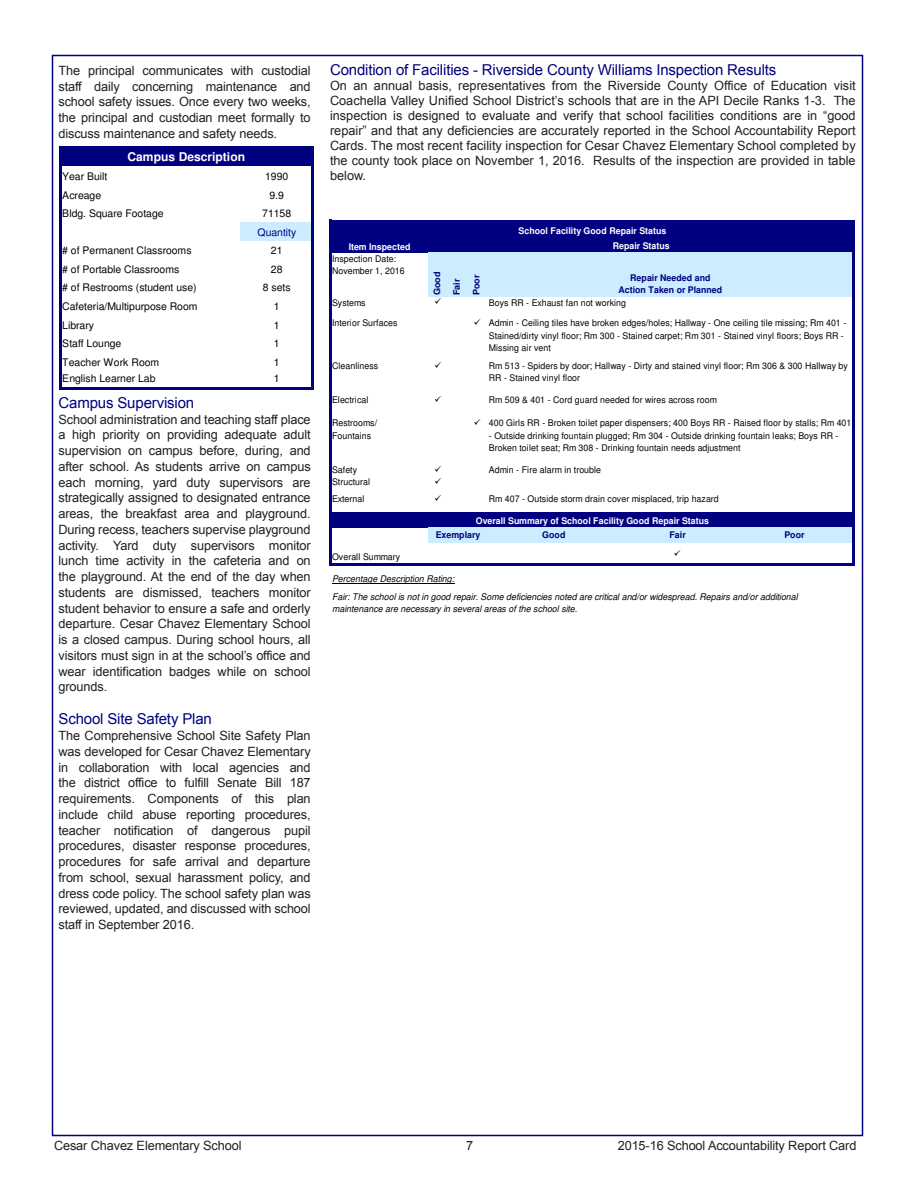
<style>
.page{position:relative;width:918px;height:1188px;background:#fff}
.page>*{position:absolute;margin:0;border:0;box-sizing:border-box;transform-origin:0 0}
.SubHeader_1{font:15px "Arial";letter-spacing:-.01em;color:#000080}
.Body_Text_Coachella{font:12.75px/15.8px "Arial";letter-spacing:-.01em;color:#231f20;text-align:justify}
.Body_Text_Fontana_8{font:12.75px/15px "Arial";color:#231f20;text-align:justify}
.t1{font:700 12.15px "Helvetica";color:#fff}
.t2{font:10.5px "Helvetica";letter-spacing:-.005em;color:#000}
.t3{font:10.5px/18.6px "Helvetica";letter-spacing:-.005em;color:#000080;text-align:center}
.t4{font:9.15px/12.3px "Helvetica";letter-spacing:.005em;color:#000;scale:.96 1}
.t5{font:italic 9.15px/12.3px "Helvetica";letter-spacing:.005em;color:#000;scale:.96 1}
.t6{font:700 9.15px/15.6px "Helvetica";letter-spacing:.005em;color:#fff;scale:.96 1}
.t7{font:700 9.15px "Helvetica";letter-spacing:.005em;color:#000080;scale:.96 1}
.t8{font:700 8.85px "Helvetica";letter-spacing:.01em;color:#000080}
.s1{color:#000}
.s2{font-weight:700;color:#fff}
</style>
<div class="page">
<div style="left:331px;top:222px;width:523px;height:30px;background:#000080"></div>
<div style="left:428px;top:252px;width:426px;height:44px;background:#ccecff"></div>
<div style="left:331px;top:512px;width:523px;height:15px;background:#000080"></div>
<div style="left:428px;top:527px;width:426px;height:16px;background:#ccecff"></div>
<hr style="left:332px;top:583px;width:122px;height:1px;background:#000">
<hr style="left:329px;top:220px;width:3px;height:346px;background:#000080">
<hr style="left:852px;top:223px;width:3px;height:343px;background:#000080">
<hr style="left:332px;top:220px;width:523px;height:3px;background:#000080">
<hr style="left:332px;top:563px;width:523px;height:3px;background:#000080">
<div style="left:61px;top:148px;width:251px;height:18px;background:#000080"></div>
<div style="left:240px;top:222px;width:72px;height:18px;background:#ccecff"></div>
<hr style="left:59px;top:146px;width:3px;height:244px;background:#000080">
<hr style="left:311px;top:149px;width:3px;height:241px;background:#000080">
<hr style="left:62px;top:146px;width:252px;height:3px;background:#000080">
<hr style="left:62px;top:387px;width:252px;height:3px;background:#000080">
<p class="Body_Text_Coachella" style="left:58px;top:63px;width:254px">The principal communicates with custodial staff daily concerning maintenance and school safety issues. Once every two weeks, the principal and custodian meet formally to discuss maintenance and safety needs.</p>
<p class="t1" style="left:128px;top:152px;width:119px">Campus Description</p>
<p class="t2" style="left:62px;top:172px;width:47px">Year Built</p>
<p class="t2" style="left:265px;top:172px;width:25px">1990</p>
<p class="t2" style="left:62px;top:191px;width:40px">Acreage</p>
<p class="t2" style="left:270px;top:191px;width:16px">9.9</p>
<p class="t2" style="left:62px;top:209px;width:103px">Bldg. Square Footage</p>
<p class="t3" style="left:258px;top:205px;width:40px"><span class="s1">71158<br></span>Quantity</p>
<p class="t2" style="left:62px;top:247px;width:131px"># of Permanent Classrooms</p>
<p class="t2" style="left:271px;top:247px;width:13px">21</p>
<p class="t2" style="left:62px;top:265px;width:119px"># of Portable Classrooms</p>
<p class="t2" style="left:271px;top:265px;width:13px">28</p>
<p class="t2" style="left:62px;top:284px;width:136px"># of Restrooms (student use)</p>
<p class="t2" style="left:263px;top:284px;width:29px">8 sets</p>
<p class="t2" style="left:62px;top:302px;width:137px">Cafeteria/Multipurpose Room</p>
<p class="t2" style="left:274px;top:302px;width:7px">1</p>
<p class="t2" style="left:62px;top:321px;width:33px">Library</p>
<p class="t2" style="left:274px;top:321px;width:7px">1</p>
<p class="t2" style="left:62px;top:339px;width:61px">Staff Lounge</p>
<p class="t2" style="left:274px;top:339px;width:7px">1</p>
<p class="t2" style="left:62px;top:358px;width:98px">Teacher Work Room</p>
<p class="t2" style="left:274px;top:358px;width:7px">1</p>
<p class="t2" style="left:62px;top:375px;width:95px">English Learner Lab</p>
<p class="t2" style="left:274px;top:375px;width:7px">1</p>
<p class="SubHeader_1" style="left:58px;top:393px;width:137px">Campus Supervision</p>
<p class="Body_Text_Coachella" style="left:58px;top:412px;width:254px">School administration and teaching staff place a high priority on providing adequate adult supervision on campus before, during, and after school. As students arrive on campus each morning, yard duty supervisors are strategically assigned to designated entrance areas, the breakfast area and playground.<br>During recess, teachers supervise playground activity. Yard duty supervisors monitor lunch time activity in the cafeteria and on the playground. At the end of the day when students are dismissed, teachers monitor student behavior to ensure a safe and orderly departure. Cesar Chavez Elementary School is a closed campus. During school hours, all visitors must sign in at the school’s office and wear identification badges while on school grounds.</p>
<p class="SubHeader_1" style="left:58px;top:709px;width:155px">School Site Safety Plan</p>
<p class="Body_Text_Coachella" style="left:58px;top:728px;width:254px">The Comprehensive School Site Safety Plan was developed for Cesar Chavez Elementary in collaboration with local agencies and the district office to fulfill Senate Bill 187 requirements. Components of this plan include child abuse reporting procedures, teacher notification of dangerous pupil procedures, disaster response procedures, procedures for safe arrival and departure from school, sexual harassment policy, and dress code policy. The school safety plan was reviewed, updated, and discussed with school staff in September 2016.</p>
<p class="SubHeader_1" style="left:330px;top:60px;width:448px">Condition of Facilities - Riverside County Williams Inspection Results</p>
<p class="Body_Text_Fontana_8" style="left:330px;top:79px;width:527px">On an annual basis, representatives from the Riverside County Office of Education visit Coachella Valley Unified School District’s schools that are in the API Decile Ranks 1-3. The inspection is designed to evaluate and verify that school facilities conditions are in “good repair” and that any deficiencies are accurately reported in the School Accountability Report Cards. The most recent facility inspection for Cesar Chavez Elementary School completed by the county took place on November 1, 2016. Results of the inspection are provided in table below.</p>
<p class="t4" style="left:332px;top:241px;width:83px;text-indent:17px"><span class="s2">Item Inspected<br></span>Inspection Date:<br>November 1, 2016</p>
<p class="t4" style="left:332px;top:297px;width:36px">Systems</p>
<p class="t4" style="left:332px;top:318px;width:70px">Interior Surfaces</p>
<p class="t4" style="left:332px;top:361px;width:50px">Cleanliness</p>
<p class="t4" style="left:332px;top:395px;width:39px">Electrical</p>
<p class="t4" style="left:332px;top:418px;width:49px">Restrooms/<br>Fountains</p>
<p class="t4" style="left:332px;top:465px;width:41px;line-height:11.9px">Safety<br>Structural</p>
<p class="t4" style="left:332px;top:494px;width:35px">External</p>
<p class="t8" style="left:433px;top:295px;width:26px;rotate:-90deg">Good</p>
<p class="t8" style="left:453px;top:295px;width:18px;rotate:-90deg">Fair</p>
<p class="t8" style="left:473px;top:295px;width:22px;rotate:-90deg">Poor</p>
<p class="t6" style="left:613px;top:223px;width:61px;text-indent:-94px">School Facility Good Repair Status<br>Repair Status</p>
<p class="t7" style="left:630px;top:274px;width:85px">Repair Needed and</p>
<p class="t7" style="left:619px;top:286px;width:109px">Action Taken or Planned</p>
<p class="t4" style="left:489px;top:297px;width:144px">Boys RR - Exhaust fan not working</p>
<p class="t4" style="left:489px;top:318px;width:374px">Admin - Ceiling tiles have broken edges/holes; Hallway - One ceiling tile missing; Rm 401 -<br>Stained/dirty vinyl floor; Rm 300 - Stained carpet; Rm 301 - Stained vinyl floors; Boys RR -<br>Missing air vent</p>
<p class="t4" style="left:489px;top:361px;width:375px">Rm 513 - Spiders by door; Hallway - Dirty and stained vinyl floor; Rm 306 &amp; 300 Hallway by<br>RR - Stained vinyl floor</p>
<p class="t4" style="left:489px;top:395px;width:239px">Rm 509 &amp; 401 - Cord guard needed for wires across room</p>
<p class="t4" style="left:489px;top:418px;width:379px">400 Girls RR - Broken toilet paper dispensers; 400 Boys RR - Raised floor by stalls; Rm 401</p>
<p class="t4" style="left:489px;top:430px;width:366px">- Outside drinking fountain plugged; Rm 304 - Outside drinking fountain leaks; Boys RR -<br>Broken toilet seat; Rm 308 - Drinking fountain needs adjustment</p>
<p class="t4" style="left:489px;top:465px;width:118px">Admin - Fire alarm in trouble</p>
<p class="t4" style="left:489px;top:494px;width:241px">Rm 407 - Outside storm drain cover misplaced, trip hazard</p>
<p class="t6" style="left:476px;top:514px;width:244px">Overall Summary of School Facility Good Repair Status</p>
<p class="t7" style="left:436px;top:531px;width:48px">Exemplary</p>
<p class="t5" style="left:332px;top:574px;width:129px">Percentage Description Rating:</p>
<p class="t4" style="left:332px;top:551px;width:73px">Overall Summary</p>
<p class="t7" style="left:542px;top:532px;width:26px">Good</p>
<p class="t7" style="left:669px;top:532px;width:19px">Fair</p>
<p class="t7" style="left:784px;top:532px;width:23px">Poor</p>
<p class="t5" style="left:332px;top:591px;width:487px">Fair: The school is not in good repair. Some deficiencies noted are critical and/or widespread. Repairs and/or additional maintenance are necessary in several areas of the school site.</p>
<p class="Body_Text_Coachella" style="left:54px;top:1138px;width:189px">Cesar Chavez Elementary School</p>
<p class="Body_Text_Coachella" style="left:466px;top:1138px;width:9px">7</p>
<p class="Body_Text_Coachella" style="left:618px;top:1138px;width:240px">2015-16 School Accountability Report Card</p>
</div>
